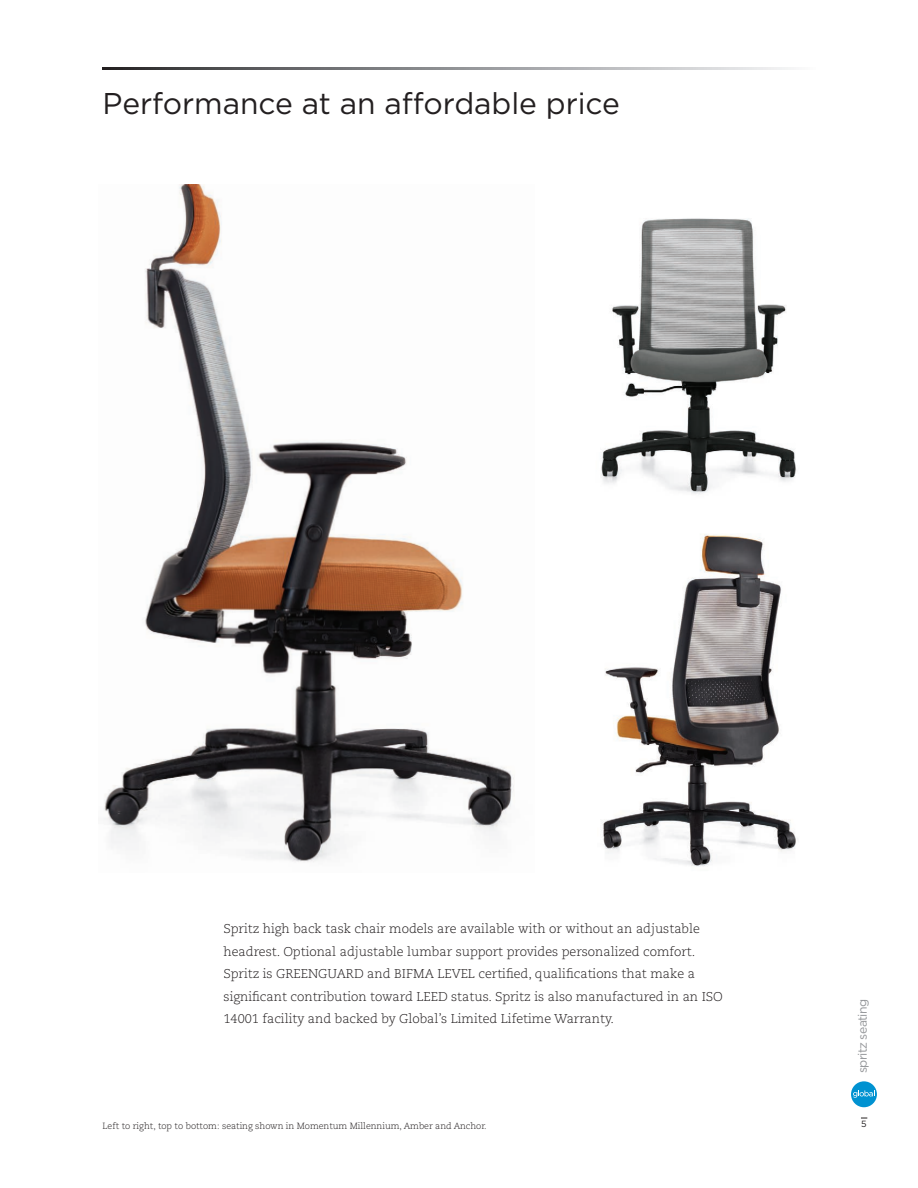
<style>
.page{position:relative;width:918px;height:1188px;background:#fff}
.page>*{position:absolute;margin:0;border:0;box-sizing:border-box;transform-origin:0 0}
.t1{font:30px "Gotham";color:#231f20}
.t2{font:300 12.75px/22.5px "Caecilia LT Std";color:#231f20}
.t3{font:12.3px "Gotham";letter-spacing:-.05em;color:#939598}
.t4{font:300 9px "Caecilia LT Std";letter-spacing:-.005em;color:#231f20}
.t5{font:9px "Gotham";color:#231f20}
</style>
<div class="page">
<img style="left:104px;top:184px;width:410px;height:678px">
<img style="left:601px;top:218px;width:195px;height:276px">
<img style="left:602px;top:534px;width:194px;height:333px">
<svg style="left:103px;top:68px;width:688px;height:1px"></svg>
<div style="left:851px;top:1081px;width:26px;height:26px;background:#0092d1;border-radius:50%"></div>
<svg style="left:853px;top:1090px;width:22px;height:8px"></svg>
<p class="t1" style="left:103px;top:84px;width:519px">Performance at an affordable price</p>
<p class="t2" style="left:224px;top:918px;width:501px">Spritz high back task chair models are available with or without an adjustable headrest. Optional adjustable lumbar support provides personalized comfort.<br>Spritz is GREENGUARD and BIFMA LEVEL certified, qualifications that make a significant contribution toward LEED status. Spritz is also manufactured in an ISO 14001 facility and backed by Global’s Limited Lifetime Warranty.</p>
<p class="t4" style="left:103px;top:1120px;width:386px">Left to right, top to bottom: seating shown in Momentum Millennium, Amber and Anchor.</p>
<p class="t3" style="left:854px;top:1073px;width:76px;rotate:-90deg">spritz seating</p>
<p class="t5" style="left:861px;top:1119px;width:7px">5</p>
</div>
